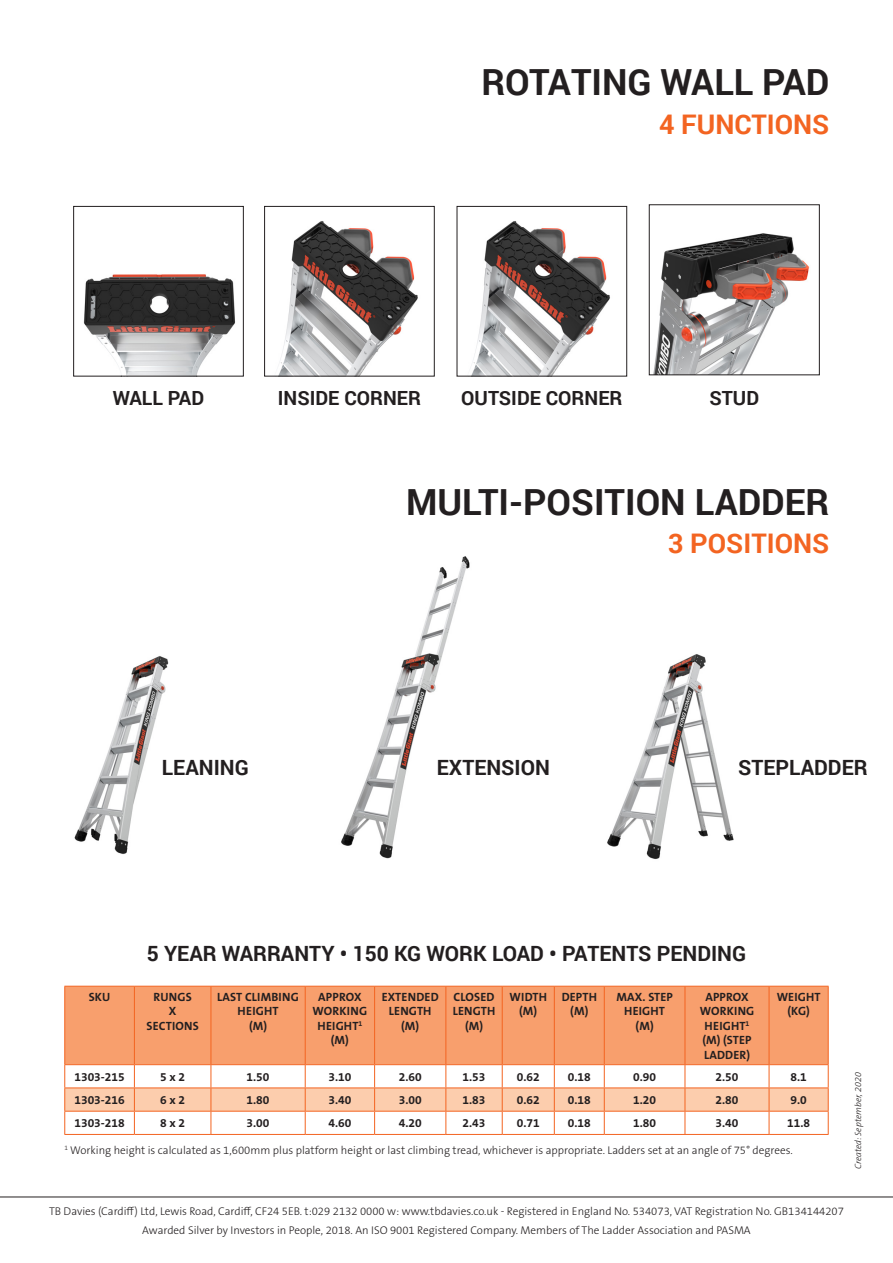
<style>
.page{position:relative;width:893px;height:1263px;background:#fff}
.page>*{position:absolute;margin:0;border:0;box-sizing:border-box;transform-origin:0 0}
.Images_Product_Bulle{font:700 36px "Roboto";color:#231f20}
.Images_Product_Bulle-2{font:700 27px "Roboto";color:#f36421}
.Images_Product_Bulle-3{font:700 21px "Roboto";color:#231f20}
.Images_Product_Bulle-4{font:700 19.5px "Roboto";color:#231f20}
.Table_Header{font:700 12px/14.4px "The Sans B W7";letter-spacing:.015em;color:#231f20;text-align:center}
.Table_Content_Cells{font:700 12px "The Sans B W7";color:#231f20}
.Images_Product_Bulle-5{font:300 11.25px/18.8px "The Sans B W3";color:#231f20;text-align:center}
.Text{font:italic 300 9px "The Sans B W3";color:#231f20}
</style>
<div class="page">
<hr style="left:0;top:1197px;width:893px;height:1px;background:#231f20">
<img style="left:341px;top:556px;width:129px;height:303px">
<img style="left:74px;top:656px;width:95px;height:198px">
<img style="left:607px;top:654px;width:127px;height:205px">
<div style="left:65px;top:987px;width:763px;height:77px;background:#f89f6d"></div>
<hr style="left:134px;top:986px;width:1px;height:78px;background:#f36421">
<hr style="left:211px;top:986px;width:1px;height:78px;background:#f36421">
<hr style="left:305px;top:986px;width:1px;height:78px;background:#f36421">
<hr style="left:374px;top:986px;width:1px;height:78px;background:#f36421">
<hr style="left:445px;top:986px;width:1px;height:78px;background:#f36421">
<hr style="left:502px;top:986px;width:1px;height:78px;background:#f36421">
<hr style="left:554px;top:986px;width:1px;height:78px;background:#f36421">
<hr style="left:604px;top:986px;width:1px;height:78px;background:#f36421">
<hr style="left:685px;top:986px;width:1px;height:78px;background:#f36421">
<hr style="left:769px;top:986px;width:1px;height:78px;background:#f36421">
<hr style="left:64px;top:1134px;width:70px;height:1px;background:#f36421">
<hr style="left:134px;top:1134px;width:77px;height:1px;background:#f36421">
<hr style="left:211px;top:1134px;width:94px;height:1px;background:#f36421">
<hr style="left:305px;top:1134px;width:70px;height:1px;background:#f36421">
<hr style="left:375px;top:1134px;width:71px;height:1px;background:#f36421">
<hr style="left:446px;top:1134px;width:56px;height:1px;background:#f36421">
<hr style="left:502px;top:1134px;width:52px;height:1px;background:#f36421">
<hr style="left:554px;top:1134px;width:50px;height:1px;background:#f36421">
<hr style="left:604px;top:1134px;width:81px;height:1px;background:#f36421">
<hr style="left:685px;top:1134px;width:84px;height:1px;background:#f36421">
<hr style="left:769px;top:1134px;width:60px;height:1px;background:#f36421">
<hr style="left:64px;top:986px;width:70px;height:1px;background:#f36421">
<hr style="left:64px;top:986px;width:1px;height:78px;background:#f36421">
<hr style="left:134px;top:986px;width:77px;height:1px;background:#f36421">
<hr style="left:211px;top:986px;width:94px;height:1px;background:#f36421">
<hr style="left:305px;top:986px;width:70px;height:1px;background:#f36421">
<hr style="left:375px;top:986px;width:71px;height:1px;background:#f36421">
<hr style="left:446px;top:986px;width:56px;height:1px;background:#f36421">
<hr style="left:502px;top:986px;width:52px;height:1px;background:#f36421">
<hr style="left:554px;top:986px;width:50px;height:1px;background:#f36421">
<hr style="left:604px;top:986px;width:81px;height:1px;background:#f36421">
<hr style="left:685px;top:986px;width:84px;height:1px;background:#f36421">
<hr style="left:769px;top:986px;width:60px;height:1px;background:#f36421">
<hr style="left:828px;top:986px;width:1px;height:78px;background:#f36421">
<hr style="left:64px;top:1064px;width:70px;height:1px;background:#f36421">
<hr style="left:134px;top:1064px;width:77px;height:1px;background:#f36421">
<hr style="left:211px;top:1064px;width:94px;height:1px;background:#f36421">
<hr style="left:305px;top:1064px;width:70px;height:1px;background:#f36421">
<hr style="left:375px;top:1064px;width:71px;height:1px;background:#f36421">
<hr style="left:446px;top:1064px;width:56px;height:1px;background:#f36421">
<hr style="left:502px;top:1064px;width:52px;height:1px;background:#f36421">
<hr style="left:554px;top:1064px;width:50px;height:1px;background:#f36421">
<hr style="left:604px;top:1064px;width:81px;height:1px;background:#f36421">
<hr style="left:685px;top:1064px;width:84px;height:1px;background:#f36421">
<hr style="left:769px;top:1064px;width:60px;height:1px;background:#f36421">
<svg style="left:64px;top:1065px;width:765px;height:69px"></svg>
<img style="left:83px;top:274px;width:152px;height:100px">
<div style="left:73px;top:206px;width:171px;height:170px;border:1px solid #231f20"></div>
<img style="left:279px;top:221px;width:139px;height:153px">
<div style="left:264px;top:206px;width:170px;height:170px;border:1px solid #231f20"></div>
<img style="left:653px;top:233px;width:157px;height:140px">
<div style="left:649px;top:205px;width:170px;height:170px;border:1px solid #231f20"></div>
<img style="left:472px;top:221px;width:138px;height:153px">
<div style="left:457px;top:206px;width:170px;height:170px;border:1px solid #231f20"></div>
<p class="Images_Product_Bulle" style="left:481px;top:57px;width:350px">ROTATING WALL PAD</p>
<p class="Images_Product_Bulle-2" style="left:659px;top:105px;width:172px">4 FUNCTIONS</p>
<p class="Images_Product_Bulle-4" style="left:113px;top:385px;width:93px">WALL PAD</p>
<p class="Images_Product_Bulle-4" style="left:278px;top:385px;width:144px">INSIDE CORNER</p>
<p class="Images_Product_Bulle-4" style="left:461px;top:385px;width:163px">OUTSIDE CORNER</p>
<p class="Images_Product_Bulle-4" style="left:709px;top:385px;width:51px">STUD</p>
<p class="Images_Product_Bulle" style="left:406px;top:477px;width:425px">MULTI-POSITION LADDER</p>
<p class="Images_Product_Bulle-2" style="left:668px;top:525px;width:163px">3 POSITIONS</p>
<p class="Images_Product_Bulle-3" style="left:162px;top:752px;width:88px">LEANING</p>
<p class="Images_Product_Bulle-3" style="left:437px;top:752px;width:115px">EXTENSION</p>
<p class="Images_Product_Bulle-3" style="left:738px;top:752px;width:131px">STEPLADDER</p>
<p class="Images_Product_Bulle-3" style="left:147px;top:939px;width:601px">5 YEAR WARRANTY • 150 KG WORK LOAD • PATENTS PENDING</p>
<p class="Table_Header" style="left:89px;top:990px;width:23px">SKU</p>
<p class="Table_Header" style="left:153px;top:990px;width:40px">RUNGS</p>
<p class="Table_Header" style="left:169px;top:1004px;width:9px">X</p>
<p class="Table_Header" style="left:147px;top:1019px;width:54px">SECTIONS</p>
<p class="Table_Header" style="left:217px;top:990px;width:83px">LAST CLIMBING</p>
<p class="Table_Header" style="left:238px;top:1004px;width:42px">HEIGHT</p>
<p class="Table_Header" style="left:249px;top:1019px;width:20px">(M)</p>
<p class="Table_Header" style="left:313px;top:990px;width:56px">APPROX<br>WORKING</p>
<p class="Table_Header" style="left:317px;top:1019px;width:46px">HEIGHT<sup>1</sup></p>
<p class="Table_Header" style="left:331px;top:1033px;width:20px">(M)</p>
<p class="Table_Header" style="left:382px;top:990px;width:58px">EXTENDED<br>LENGTH</p>
<p class="Table_Header" style="left:401px;top:1019px;width:20px">(M)</p>
<p class="Table_Header" style="left:453px;top:990px;width:44px;text-align:left">CLOSED<br>LENGTH</p>
<p class="Table_Header" style="left:465px;top:1019px;width:20px">(M)</p>
<p class="Table_Header" style="left:510px;top:990px;width:39px">WIDTH</p>
<p class="Table_Header" style="left:519px;top:1004px;width:20px">(M)</p>
<p class="Table_Header" style="left:562px;top:990px;width:37px">DEPTH</p>
<p class="Table_Header" style="left:570px;top:1004px;width:20px">(M)</p>
<p class="Table_Header" style="left:616px;top:990px;width:58px">MAX. STEP</p>
<p class="Table_Header" style="left:624px;top:1004px;width:42px">HEIGHT</p>
<p class="Table_Header" style="left:636px;top:1019px;width:20px">(M)</p>
<p class="Table_Header" style="left:700px;top:990px;width:56px">APPROX<br>WORKING</p>
<p class="Table_Header" style="left:705px;top:1019px;width:46px">HEIGHT<sup>1</sup></p>
<p class="Table_Header" style="left:702px;top:1033px;width:51px;text-align:left">(M) (STEP<br>LADDER)</p>
<p class="Table_Header" style="left:777px;top:990px;width:45px">WEIGHT (KG)</p>
<p class="Table_Content_Cells" style="left:74px;top:1069px;width:52px">1303-215</p>
<p class="Table_Content_Cells" style="left:160px;top:1069px;width:26px">5 x 2</p>
<p class="Table_Content_Cells" style="left:247px;top:1069px;width:24px">1.50</p>
<p class="Table_Content_Cells" style="left:328px;top:1069px;width:24px">3.10</p>
<p class="Table_Content_Cells" style="left:399px;top:1069px;width:24px">2.60</p>
<p class="Table_Content_Cells" style="left:463px;top:1069px;width:24px">1.53</p>
<p class="Table_Content_Cells" style="left:517px;top:1069px;width:24px">0.62</p>
<p class="Table_Content_Cells" style="left:568px;top:1069px;width:24px">0.18</p>
<p class="Table_Content_Cells" style="left:633px;top:1069px;width:24px">0.90</p>
<p class="Table_Content_Cells" style="left:716px;top:1069px;width:24px">2.50</p>
<p class="Table_Content_Cells" style="left:790px;top:1069px;width:18px">8.1</p>
<p class="Table_Content_Cells" style="left:74px;top:1092px;width:52px">1303-216</p>
<p class="Table_Content_Cells" style="left:160px;top:1092px;width:26px">6 x 2</p>
<p class="Table_Content_Cells" style="left:247px;top:1092px;width:24px">1.80</p>
<p class="Table_Content_Cells" style="left:328px;top:1092px;width:24px">3.40</p>
<p class="Table_Content_Cells" style="left:399px;top:1092px;width:24px">3.00</p>
<p class="Table_Content_Cells" style="left:463px;top:1092px;width:24px">1.83</p>
<p class="Table_Content_Cells" style="left:517px;top:1092px;width:24px">0.62</p>
<p class="Table_Content_Cells" style="left:568px;top:1092px;width:24px">0.18</p>
<p class="Table_Content_Cells" style="left:633px;top:1092px;width:24px">1.20</p>
<p class="Table_Content_Cells" style="left:716px;top:1092px;width:24px">2.80</p>
<p class="Table_Content_Cells" style="left:790px;top:1092px;width:18px">9.0</p>
<p class="Table_Content_Cells" style="left:74px;top:1115px;width:52px">1303-218</p>
<p class="Table_Content_Cells" style="left:160px;top:1115px;width:26px">8 x 2</p>
<p class="Table_Content_Cells" style="left:247px;top:1115px;width:24px">3.00</p>
<p class="Table_Content_Cells" style="left:328px;top:1115px;width:24px">4.60</p>
<p class="Table_Content_Cells" style="left:399px;top:1115px;width:24px">4.20</p>
<p class="Table_Content_Cells" style="left:463px;top:1115px;width:24px">2.43</p>
<p class="Table_Content_Cells" style="left:517px;top:1115px;width:24px">0.71</p>
<p class="Table_Content_Cells" style="left:568px;top:1115px;width:24px">0.18</p>
<p class="Table_Content_Cells" style="left:633px;top:1115px;width:24px">1.80</p>
<p class="Table_Content_Cells" style="left:716px;top:1115px;width:24px">3.40</p>
<p class="Table_Content_Cells" style="left:787px;top:1115px;width:24px">11.8</p>
<p class="Images_Product_Bulle-5" style="left:64px;top:1141px;width:730px"><sup>1</sup> Working height is calculated as 1,600mm plus platform height or last climbing tread, whichever is appropriate. Ladders set at an angle of 75° degrees.</p>
<p class="Text" style="left:853px;top:1169px;width:99px;rotate:-90deg">Created: September, 2020</p>
<p class="Images_Product_Bulle-5" style="left:49px;top:1202px;width:796px">TB Davies (Cardiff) Ltd, Lewis Road, Cardiff, CF24 5EB. t:029 2132 0000 w: www.tbdavies.co.uk - Registered in England No. 534073, VAT Registration No. GB134144207<br>Awarded Silver by Investors in People, 2018. An ISO 9001 Registered Company. Members of The Ladder Association and PASMA</p>
</div>
